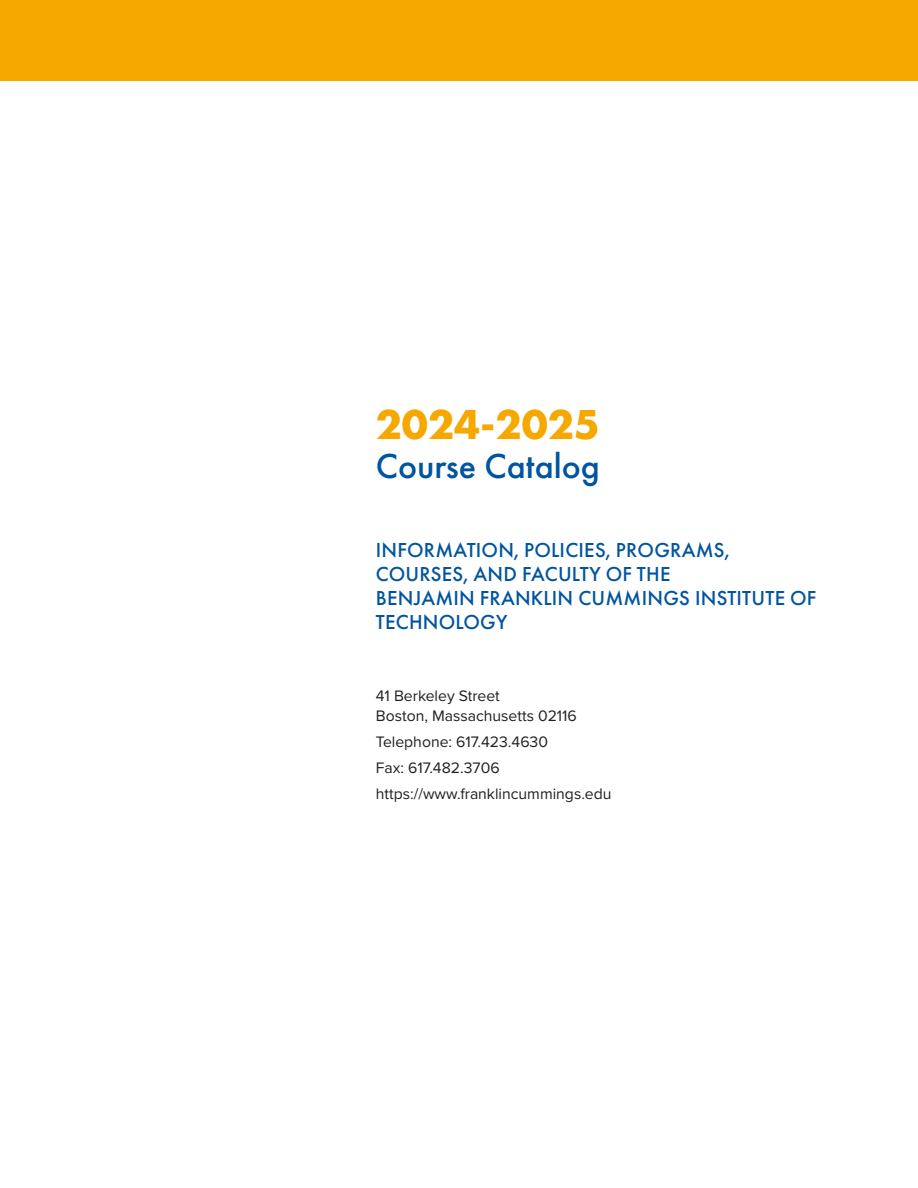
<style>
.page{position:relative;width:918px;height:1188px;background:#fff}
.page>*{position:absolute;margin:0;border:0;box-sizing:border-box;transform-origin:0 0}
.t1{font:700 43.5px "Futura PT";color:#f6a800}
.t2{font:500 36px "Futura PT";color:#0154a0}
.Subhead_2{font:500 21px/24px "Futura PT";letter-spacing:.01em;color:#0154a0}
.Body_Text{font:15.75px/19.5px "Proxima Nova";color:#231f20}
</style>
<div class="page">
<div style="left:1px;top:0;width:917px;height:80px;background:#f6a800"></div>
<p class="t1" style="left:376px;top:397px;width:226px">2024-2025</p>
<p class="t2" style="left:376px;top:445px;width:226px">Course Catalog</p>
<p class="Subhead_2" style="left:376px;top:538px;width:442px">INFORMATION, POLICIES, PROGRAMS,<br>COURSES, AND FACULTY OF THE<br>BENJAMIN FRANKLIN CUMMINGS INSTITUTE OF<br>TECHNOLOGY</p>
<p class="Body_Text" style="left:376px;top:685px;width:203px">41 Berkeley Street<br>Boston, Massachusetts 02116</p>
<p class="Body_Text" style="left:376px;top:731px;width:174px">Telephone: 617.423.4630</p>
<p class="Body_Text" style="left:376px;top:757px;width:125px">Fax: 617.482.3706</p>
<p class="Body_Text" style="left:376px;top:784px;width:237px">https://www.franklincummings.edu</p>
</div>
